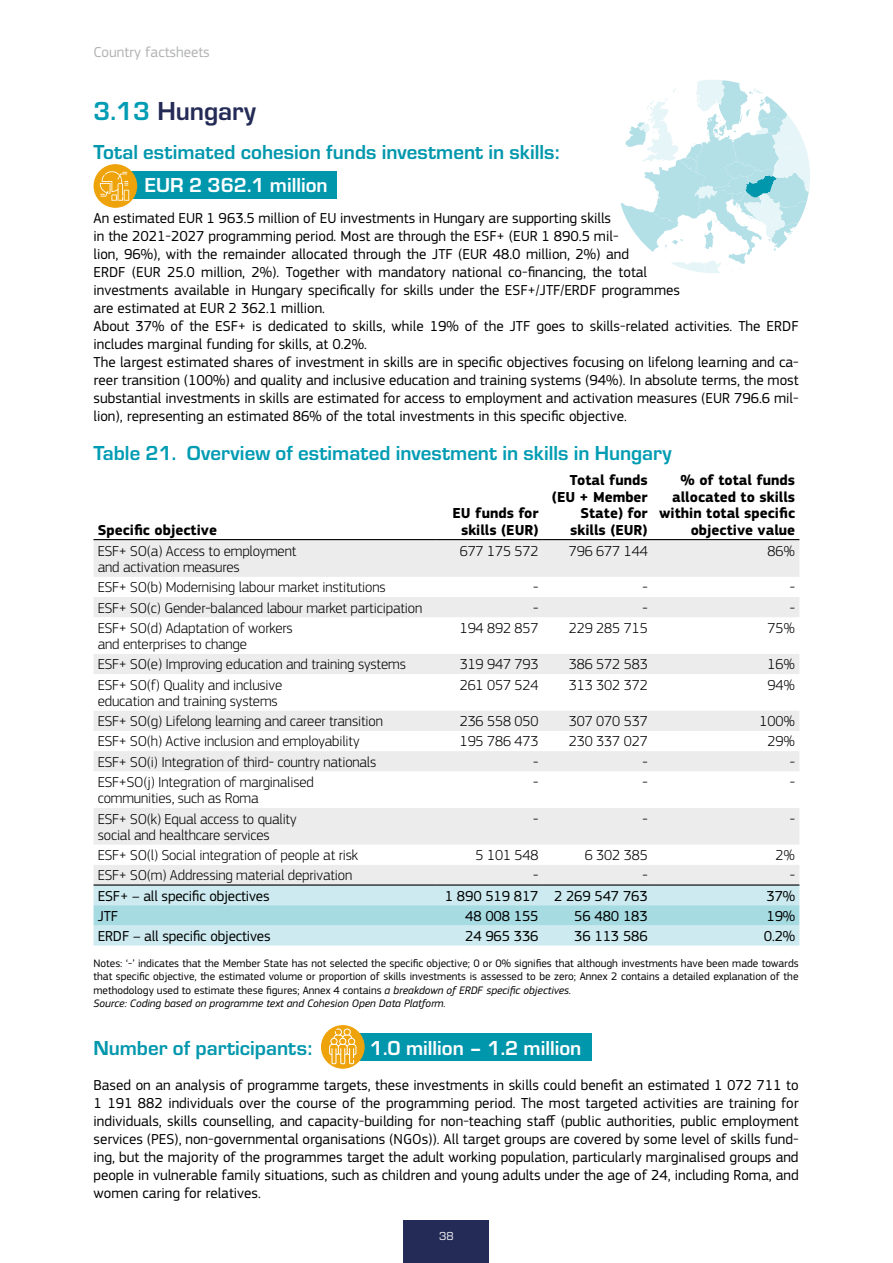
<style>
.page{position:relative;width:893px;height:1263px;background:#fff}
.page>*{position:absolute;margin:0;border:0;box-sizing:border-box;transform-origin:0 0}
.heading2_H2{font:700 27px "Eurostile";color:#232b56}
.Country_numbers_span-P{font:700 21px "Eurostile";color:#0097ad}
.t1{font:700 21px "Eurostile";color:#009cb3}
.Country_numbers_span-P-2{font:700 21px "Eurostile";color:#fff}
.Country-number{font:700 21px "Eurostile";color:#fff}
.main_text_P{font:15px/18px "EC Square Sans Pro";color:#000}
.cell-body{font:300 15px/16.5px "EC Square Sans Pro";letter-spacing:-.01em;color:#000}
.cell_header{font:700 15px/16.5px "EC Square Sans Pro";color:#000;text-align:right}
.cell-body_Normal{font:15px "EC Square Sans Pro";letter-spacing:-.01em;color:#000}
.t2{font:15px "EC Square Sans Pro";color:#b1b2b3}
.t3{font:12px "Eurostile";color:#fff}
.source___footnotes{font:11.25px/13.5px "EC Square Sans Pro";color:#000;text-align:justify}
.source___footnotes-2{font:italic 11.25px "EC Square Sans Pro";color:#000}
.s1{color:#009cb3}
.s2{font-style:italic}
</style>
<div class="page">
<div style="left:404px;top:1221px;width:85px;height:42px;background:#232b56"></div>
<div style="left:336px;top:1034px;width:255px;height:27px;background:#0097ad"></div>
<div style="left:115px;top:171px;width:221px;height:28px;background:#0097ad"></div>
<svg style="left:94px;top:540px;width:705px;height:344px;fill:#f0f0f0"></svg>
<svg style="left:94px;top:885px;width:705px;height:60px"></svg>
<hr style="left:94px;top:539px;width:342px;height:1px;background:#000">
<hr style="left:436px;top:539px;width:107px;height:1px;background:#000">
<hr style="left:543px;top:539px;width:109px;height:1px;background:#000">
<hr style="left:652px;top:539px;width:147px;height:1px;background:#000">
<hr style="left:94px;top:884px;width:342px;height:1px;background:#000">
<hr style="left:436px;top:884px;width:107px;height:1px;background:#000">
<hr style="left:543px;top:884px;width:109px;height:1px;background:#000">
<hr style="left:652px;top:884px;width:147px;height:1px;background:#000">
<svg style="left:620px;top:80px;width:190px;height:193px"></svg>
<div style="left:94px;top:164px;width:43px;height:44px;background:#efa30b;border-radius:50%"></div>
<svg style="left:100px;top:171px;width:29px;height:30px"></svg>
<div style="left:321px;top:1025px;width:44px;height:44px;background:#efa30b;border-radius:50%"></div>
<svg style="left:329px;top:1028px;width:27px;height:36px"></svg>
<p class="t2" style="left:94px;top:44px;width:118px">Country factsheets</p>
<h2 class="heading2_H2" style="left:94px;top:92px;width:164px"><span class="s1">3.13</span> Hungary</h2>
<p class="Country_numbers_span-P" style="left:94px;top:137px;width:468px">Total estimated cohesion funds investment in skills:</p>
<p class="Country-number" style="left:145px;top:170px;width:185px">EUR 2 362.1 million</p>
<p class="main_text_P" style="left:94px;top:209px;width:588px">An estimated EUR 1 963.5 million of EU investments in Hungary are supporting skills<br>in the 2021-2027 programming period. Most are through the ESF+ (EUR 1 890.5 mil-<br>lion, 96%), with the remainder allocated through the JTF (EUR 48.0 million, 2%) and<br>ERDF (EUR 25.0 million, 2%). Together with mandatory national co-financing, the total investments available in Hungary specifically for skills under the ESF+/JTF/ERDF programmes are estimated at EUR 2 362.1 million.</p>
<p class="main_text_P" style="left:94px;top:317px;width:706px">About 37% of the ESF+ is dedicated to skills, while 19% of the JTF goes to skills-related activities. The ERDF includes marginal funding for skills, at 0.2%.</p>
<p class="main_text_P" style="left:94px;top:353px;width:707px;text-align:justify">The largest estimated shares of investment in skills are in specific objectives focusing on lifelong learning and ca&shy;reer transition (100%) and quality and inclusive education and training systems (94%). In absolute terms, the most substantial investments in skills are estimated for access to employment and activation measures (EUR 796.6 mil&shy;lion), representing an estimated 86% of the total investments in this specific objective.</p>
<p class="t1" style="left:94px;top:438px;width:579px">Table 21. Overview of estimated investment in skills in Hungary</p>
<p class="cell_header" style="left:98px;top:522px;width:121px">Specific objective</p>
<p class="cell_header" style="left:453px;top:506px;width:88px;text-align:center">EU funds for skills (EUR)</p>
<p class="cell_header" style="left:552px;top:473px;width:97px">Total funds (EU + Member<br>State) for skills (EUR)</p>
<p class="cell_header" style="left:659px;top:473px;width:137px">% of total funds allocated to skills within total specific objective value</p>
<p class="cell-body" style="left:98px;top:542px;width:200px">ESF+ SO(a) Access to employment and activation measures</p>
<p class="cell-body" style="left:460px;top:542px;width:80px">677 175 572</p>
<p class="cell-body" style="left:569px;top:542px;width:80px">796 677 144</p>
<p class="cell-body" style="left:768px;top:542px;width:29px">86%</p>
<p class="cell-body" style="left:98px;top:579px;width:289px">ESF+ SO(b) Modernising labour market institutions</p>
<p class="cell-body" style="left:533px;top:579px;width:7px">-</p>
<p class="cell-body" style="left:642px;top:579px;width:7px">-</p>
<p class="cell-body" style="left:790px;top:579px;width:7px">-</p>
<p class="cell-body" style="left:98px;top:599px;width:326px">ESF+ SO(c) Gender-balanced labour market participation</p>
<p class="cell-body" style="left:533px;top:599px;width:7px">-</p>
<p class="cell-body" style="left:642px;top:599px;width:7px">-</p>
<p class="cell-body" style="left:790px;top:599px;width:7px">-</p>
<p class="cell-body" style="left:98px;top:619px;width:196px">ESF+ SO(d) Adaptation of workers and enterprises to change</p>
<p class="cell-body" style="left:460px;top:619px;width:80px">194 892 857</p>
<p class="cell-body" style="left:569px;top:619px;width:80px">229 285 715</p>
<p class="cell-body" style="left:768px;top:619px;width:29px">75%</p>
<p class="cell-body" style="left:98px;top:656px;width:310px">ESF+ SO(e) Improving education and training systems</p>
<p class="cell-body" style="left:460px;top:656px;width:80px">319 947 793</p>
<p class="cell-body" style="left:569px;top:656px;width:80px">386 572 583</p>
<p class="cell-body" style="left:768px;top:656px;width:29px">16%</p>
<p class="cell-body" style="left:98px;top:676px;width:186px">ESF+ SO(f) Quality and inclusive education and training systems</p>
<p class="cell-body" style="left:460px;top:676px;width:80px">261 057 524</p>
<p class="cell-body" style="left:569px;top:676px;width:80px">313 302 372</p>
<p class="cell-body" style="left:768px;top:676px;width:29px">94%</p>
<p class="cell-body" style="left:98px;top:713px;width:287px">ESF+ SO(g) Lifelong learning and career transition</p>
<p class="cell-body" style="left:460px;top:713px;width:80px">236 558 050</p>
<p class="cell-body" style="left:569px;top:713px;width:80px">307 070 537</p>
<p class="cell-body" style="left:760px;top:713px;width:37px">100%</p>
<p class="cell-body" style="left:98px;top:733px;width:263px">ESF+ SO(h) Active inclusion and employability</p>
<p class="cell-body" style="left:460px;top:733px;width:80px">195 786 473</p>
<p class="cell-body" style="left:569px;top:733px;width:80px">230 337 027</p>
<p class="cell-body" style="left:768px;top:733px;width:29px">29%</p>
<p class="cell-body" style="left:98px;top:753px;width:280px">ESF+ SO(i) Integration of third- country nationals</p>
<p class="cell-body" style="left:533px;top:753px;width:7px">-</p>
<p class="cell-body" style="left:642px;top:753px;width:7px">-</p>
<p class="cell-body" style="left:790px;top:753px;width:7px">-</p>
<p class="cell-body" style="left:98px;top:773px;width:218px">ESF+SO(j) Integration of marginalised communities, such as Roma</p>
<p class="cell-body" style="left:533px;top:773px;width:7px">-</p>
<p class="cell-body" style="left:642px;top:773px;width:7px">-</p>
<p class="cell-body" style="left:790px;top:773px;width:7px">-</p>
<p class="cell-body" style="left:98px;top:810px;width:200px">ESF+ SO(k) Equal access to quality social and healthcare services</p>
<p class="cell-body" style="left:533px;top:810px;width:7px">-</p>
<p class="cell-body" style="left:642px;top:810px;width:7px">-</p>
<p class="cell-body" style="left:790px;top:810px;width:7px">-</p>
<p class="cell-body" style="left:98px;top:847px;width:262px">ESF+ SO(l) Social integration of people at risk</p>
<p class="cell-body" style="left:476px;top:847px;width:64px">5 101 548</p>
<p class="cell-body" style="left:585px;top:847px;width:65px">6 302 385</p>
<p class="cell-body" style="left:775px;top:847px;width:21px">2%</p>
<p class="cell-body" style="left:98px;top:867px;width:256px">ESF+ SO(m) Addressing material deprivation</p>
<p class="cell-body" style="left:533px;top:867px;width:7px">-</p>
<p class="cell-body" style="left:642px;top:867px;width:7px">-</p>
<p class="cell-body" style="left:790px;top:867px;width:7px">-</p>
<p class="cell-body_Normal" style="left:98px;top:887px;width:173px">ESF+ – all specific objectives</p>
<p class="cell-body_Normal" style="left:445px;top:887px;width:95px">1 890 519 817</p>
<p class="cell-body_Normal" style="left:554px;top:887px;width:95px">2 269 547 763</p>
<p class="cell-body_Normal" style="left:766px;top:887px;width:30px">37%</p>
<p class="cell-body_Normal" style="left:98px;top:907px;width:22px">JTF</p>
<p class="cell-body_Normal" style="left:465px;top:907px;width:75px">48 008 155</p>
<p class="cell-body_Normal" style="left:574px;top:907px;width:75px">56 480 183</p>
<p class="cell-body_Normal" style="left:766px;top:907px;width:30px">19%</p>
<p class="cell-body_Normal" style="left:98px;top:927px;width:174px">ERDF – all specific objectives</p>
<p class="cell-body_Normal" style="left:465px;top:927px;width:75px">24 965 336</p>
<p class="cell-body_Normal" style="left:574px;top:927px;width:75px">36 113 586</p>
<p class="cell-body_Normal" style="left:764px;top:927px;width:33px">0.2%</p>
<p class="source___footnotes" style="left:94px;top:956px;width:707px">Notes: ‘-’ indicates that the Member State has not selected the specific objective; 0 or 0% signifies that although investments have been made towards that specific objective, the estimated volume or proportion of skills investments is assessed to be zero; Annex 2 contains a detailed explanation of the methodology used to estimate these figures; Annex 4 contains <span class="s2">a breakdown of ERDF specific objectives.</span></p>
<p class="source___footnotes-2" style="left:94px;top:997px;width:354px">Source: Coding based on programme text and Cohesion Open Data Platform.</p>
<p class="Country_numbers_span-P" style="left:94px;top:1033px;width:220px">Number of participants:</p>
<p class="Country_numbers_span-P-2" style="left:370px;top:1033px;width:213px">1.0 million – 1.2 million</p>
<p class="main_text_P" style="left:94px;top:1076px;width:707px;text-align:justify">Based on an analysis of programme targets, these investments in skills could benefit an estimated 1 072 711 to 1 191 882 individuals over the course of the programming period. The most targeted activities are training for individuals, skills counselling, and capacity-building for non-teaching staff (public authorities, public employment services (PES), non-governmental organisations (NGOs)). All target groups are covered by some level of skills fund&shy;ing, but the majority of the programmes target the adult working population, particularly marginalised groups and people in vulnerable family situations, such as children and young adults under the age of 24, including Roma, and women caring for relatives.</p>
<p class="t3" style="left:439px;top:1228px;width:16px">38</p>
</div>
